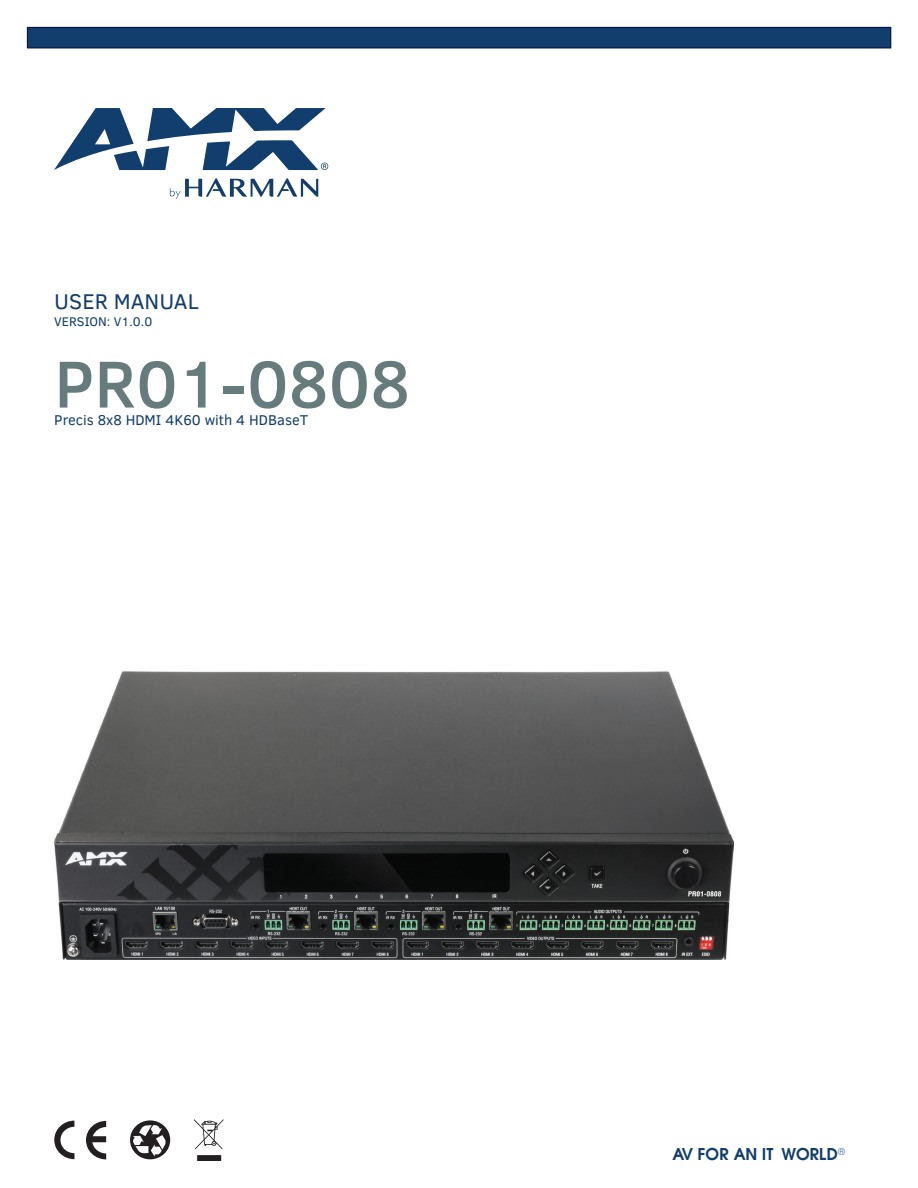
<style>
.page{position:relative;width:918px;height:1188px;background:#fff}
.page>*{position:absolute;margin:0;border:0;box-sizing:border-box;transform-origin:0 0}
.t1{font:500 67.8px "Clear Sans";color:#657b7c}
.t2{font:21.9px "Clear Sans";color:#113e6d}
.t3{font:15px "Avant Garde Demi";color:#113e6d}
.t4{font:14.55px "Clear Sans";color:#113e6d}
.t5{font:12.9px "Clear Sans";color:#113e6d}
</style>
<div class="page">
<div style="left:27px;top:27px;width:864px;height:21px;background:#113e6d"></div>
<hr style="left:27px;top:27px;width:864px;height:1px;background:#0a0e39">
<svg style="left:890px;top:28px;width:1px;height:20px"></svg>
<hr style="left:27px;top:48px;width:864px;height:1px;background:#0a0e39">
<svg style="left:27px;top:28px;width:1px;height:20px"></svg>
<svg style="left:54px;top:108px;width:274px;height:62px"></svg>
<svg style="left:170px;top:178px;width:148px;height:21px"></svg>
<img style="left:54px;top:672px;width:679px;height:287px">
<svg style="left:54px;top:1120px;width:20px;height:39px"></svg>
<svg style="left:86px;top:1121px;width:20px;height:39px"></svg>
<svg style="left:130px;top:1120px;width:40px;height:39px"></svg>
<svg style="left:194px;top:1119px;width:29px;height:42px"></svg>
<h2 class="t2" style="left:54px;top:287px;width:146px">USER MANUAL</h2>
<p class="t5" style="left:54px;top:313px;width:100px">VERSION: V1.0.0</p>
<h1 class="t1" style="left:54px;top:337px;width:357px">PR01-0808</h1>
<p class="t4" style="left:54px;top:410px;width:255px">Precis 8x8 HDMI 4K60 with 4 HDBaseT</p>
<p class="t3" style="left:672px;top:1144px;width:175px">AV FOR AN IT WORLD<sup>®</sup></p>
</div>
